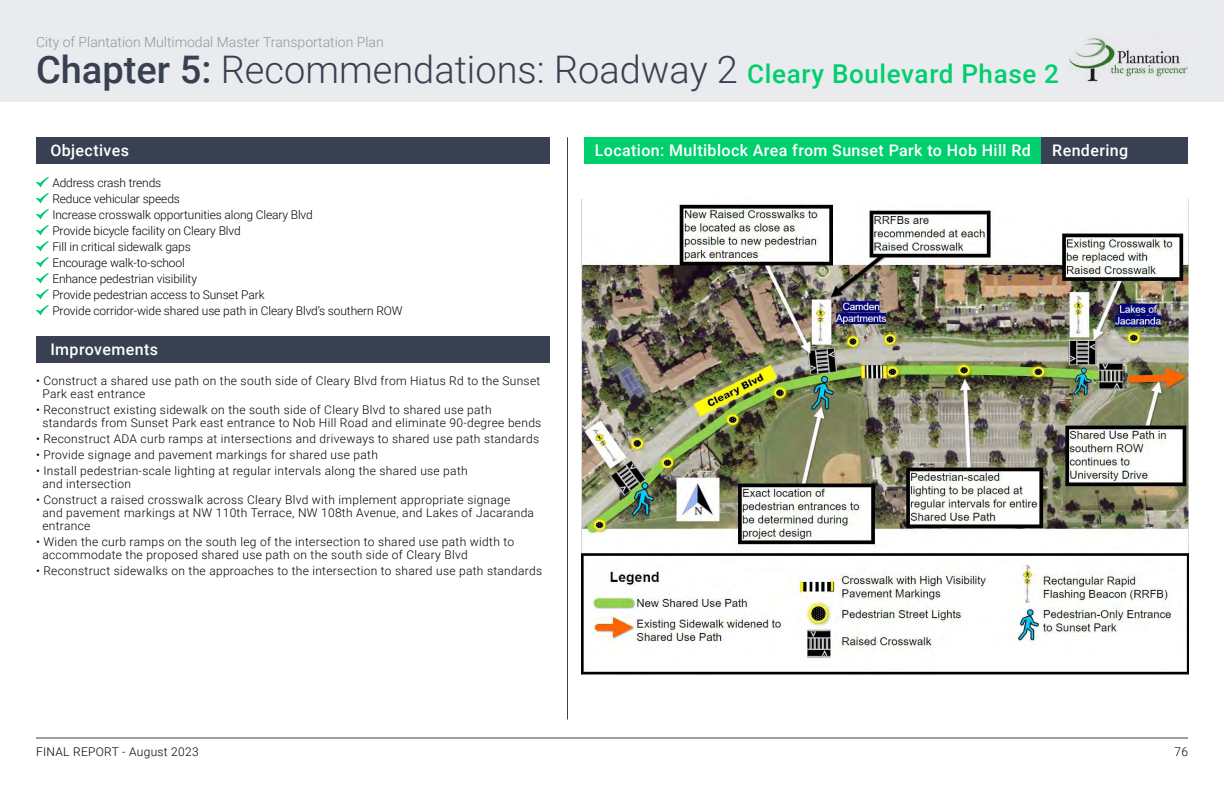
<style>
.page{position:relative;width:1224px;height:792px;background:#fff}
.page>*{position:absolute;margin:0;border:0;box-sizing:border-box;transform-origin:0 0}
.t1{font:300 38px "Roboto";color:#384051}
.t2{font:500 16px "Roboto";letter-spacing:.025em;color:#fff}
.t3{font:300 14px "Roboto";color:#939598}
.t4{font:300 12px/13px "Roboto";letter-spacing:.025em;color:#000}
.t5{font:300 12px/16px "Roboto";letter-spacing:-.01em;color:#000}
.s1{font-weight:500}
.s2{font-weight:500;font-size:26px;color:#00cf6e}
</style>
<div class="page">
<div style="left:0;top:0;width:1224px;height:101px;background:#eaebef"></div>
<img style="left:1069px;top:37px;width:119px;height:45px">
<hr style="left:36px;top:738px;width:1152px;height:1px;background:#384051">
<img style="left:581px;top:200px;width:608px;height:474px">
<div style="left:584px;top:137px;width:604px;height:27px;background:#00cf6e"></div>
<hr style="left:567px;top:137px;width:1px;height:583px;background:#384051">
<div style="left:36px;top:137px;width:514px;height:27px;background:#384051"></div>
<div style="left:36px;top:336px;width:514px;height:27px;background:#384051"></div>
<svg style="left:36px;top:177px;width:13px;height:10px"></svg>
<svg style="left:36px;top:193px;width:13px;height:10px"></svg>
<svg style="left:36px;top:209px;width:13px;height:10px"></svg>
<svg style="left:36px;top:225px;width:13px;height:10px"></svg>
<svg style="left:36px;top:241px;width:13px;height:10px"></svg>
<svg style="left:36px;top:257px;width:13px;height:10px"></svg>
<svg style="left:36px;top:273px;width:13px;height:10px"></svg>
<svg style="left:36px;top:289px;width:13px;height:10px"></svg>
<svg style="left:36px;top:305px;width:13px;height:10px"></svg>
<div style="left:1042px;top:137px;width:146px;height:27px;background:#384051"></div>
<p class="t3" style="left:36px;top:32px;width:349px">City of Plantation Multimodal Master Transportation Plan</p>
<h1 class="t1" style="left:36px;top:43px;width:1024px"><span class="s1">Chapter 5:</span> Recommendations: Roadway 2 <span class="s2">Cleary Boulevard Phase 2</span></h1>
<h2 class="t2" style="left:50px;top:140px;width:80px">Objectives</h2>
<p class="t5" style="left:52px;top:175px;width:352px">Address crash trends<br>Reduce vehicular speeds<br>Increase crosswalk opportunities along Cleary Blvd<br>Provide bicycle facility on Cleary Blvd<br>Fill in critical sidewalk gaps<br>Encourage walk-to-school<br>Enhance pedestrian visibility<br>Provide pedestrian access to Sunset Park<br>Provide corridor-wide shared use path in Cleary Blvd’s southern ROW</p>
<h2 class="t2" style="left:50px;top:338px;width:109px">Improvements</h2>
<p class="t4" style="left:42px;top:374px;width:499px;text-indent:-6px">• Construct a shared use path on the south side of Cleary Blvd from Hiatus Rd to the Sunset<br>Park east entrance</p>
<p class="t4" style="left:42px;top:403px;width:500px;text-indent:-6px">• Reconstruct existing sidewalk on the south side of Cleary Blvd to shared use path standards from Sunset Park east entrance to Nob Hill Road and eliminate 90-degree bends</p>
<p class="t4" style="left:36px;top:432px;width:505px">• Reconstruct ADA curb ramps at intersections and driveways to shared use path standards</p>
<p class="t4" style="left:36px;top:448px;width:343px">• Provide signage and pavement markings for shared use path</p>
<p class="t4" style="left:42px;top:464px;width:427px;text-indent:-6px">• Install pedestrian-scale lighting at regular intervals along the shared use path and intersection</p>
<p class="t4" style="left:42px;top:493px;width:493px;text-indent:-6px">• Construct a raised crosswalk across Cleary Blvd with implement appropriate signage<br>and pavement markings at NW 110th Terrace, NW 108th Avenue, and Lakes of Jacaranda entrance</p>
<p class="t4" style="left:42px;top:535px;width:473px;text-indent:-6px">• Widen the curb ramps on the south leg of the intersection to shared use path width to accommodate the proposed shared use path on the south side of Cleary Blvd</p>
<p class="t4" style="left:36px;top:564px;width:508px">• Reconstruct sidewalks on the approaches to the intersection to shared use path standards</p>
<h2 class="t2" style="left:595px;top:140px;width:438px">Location: Multiblock Area from Sunset Park to Hob Hill Rd</h2>
<h2 class="t2" style="left:1052px;top:140px;width:77px">Rendering</h2>
<p class="t4" style="left:36px;top:745px;width:164px">FINAL REPORT - August 2023</p>
<p class="t4" style="left:1174px;top:745px;width:15px">76</p>
</div>
